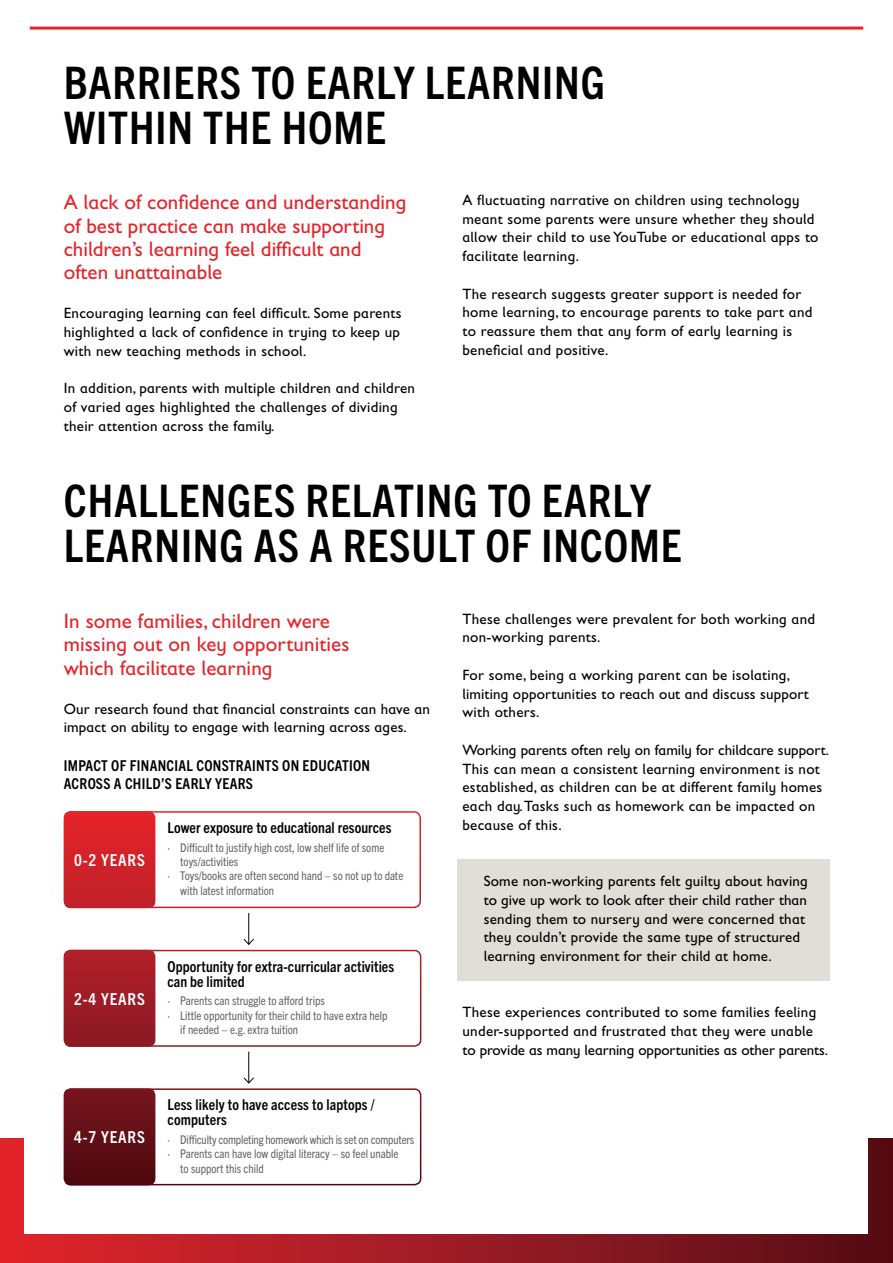
<style>
.page{position:relative;width:893px;height:1263px;background:#fff}
.page>*{position:absolute;margin:0;border:0;box-sizing:border-box;transform-origin:0 0}
.t1{font:700 condensed 45px/45px "Trade Gothic Next LT Pro";letter-spacing:.02em;color:#000}
.t2{font:21px/23.2px "Gill Sans Infant Std";color:#e52329}
.t3{font:700 condensed 16.5px "Trade Gothic Next LT Pro";letter-spacing:.05em;color:#fff}
.t4{font:15px/18.8px "Gill Sans Infant Std";letter-spacing:.02em;color:#000}
.t5{font:700 condensed 15px/15px "Trade Gothic Next LT Pro";letter-spacing:.01em;color:#000}
.t6{font:condensed 12px "Trade Gothic Next LT Pro";color:#646363}
</style>
<div class="page">
<div style="left:0;top:1138px;width:893px;height:125px;background:linear-gradient(to right,#e42830,#550e17)"></div>
<div style="left:25px;top:64px;width:843px;height:1169px;background:#fff"></div>
<div style="left:457px;top:859px;width:372px;height:122px;background:#e0ded6"></div>
<hr style="left:248px;top:913px;width:1px;height:31px;background:#000">
<svg style="left:243px;top:938px;width:11px;height:7px"></svg>
<hr style="left:248px;top:1052px;width:1px;height:31px;background:#000">
<svg style="left:243px;top:1077px;width:11px;height:7px"></svg>
<div style="left:64px;top:1088px;width:357px;height:97px;border:2px solid #fff;border-radius:6px"></div>
<svg style="left:64px;top:1088px;width:91px;height:97px;background:#630f17"></svg>
<div style="left:64px;top:950px;width:357px;height:97px;border:2px solid #fff;border-radius:6px"></div>
<svg style="left:64px;top:950px;width:91px;height:97px;background:#9e1c26"></svg>
<div style="left:64px;top:811px;width:357px;height:97px;border:2px solid #fff;border-radius:6px"></div>
<svg style="left:64px;top:811px;width:91px;height:97px;background:#d22229"></svg>
<hr style="left:30px;top:27px;width:833px;height:3px;background:#e52329">
<h1 class="t1" style="left:64px;top:57px;width:543px">BARRIERS TO EARLY LEARNING<br>WITHIN THE HOME</h1>
<h2 class="t2" style="left:64px;top:191px;width:344px">A lack of confidence and understanding of best practice can make supporting children’s learning feel difficult and often unattainable</h2>
<p class="t4" style="left:64px;top:304px;width:339px;text-align:justify">Encouraging learning can feel difficult. Some parents highlighted a lack of confidence in trying to keep up with new teaching methods in school.</p>
<p class="t4" style="left:64px;top:379px;width:353px">In addition, parents with multiple children and children of varied ages highlighted the challenges of dividing their attention across the family.</p>
<p class="t4" style="left:462px;top:190px;width:358px">A fluctuating narrative on children using technology meant some parents were unsure whether they should allow their child to use YouTube or educational apps to facilitate learning.</p>
<p class="t4" style="left:462px;top:284px;width:352px">The research suggests greater support is needed for home learning, to encourage parents to take part and to reassure them that any form of early learning is beneficial and positive.</p>
<h1 class="t1" style="left:64px;top:476px;width:620px">CHALLENGES RELATING TO EARLY<br>LEARNING AS A RESULT OF INCOME</h1>
<h2 class="t2" style="left:64px;top:609px;width:287px">In some families, children were missing out on key opportunities which facilitate learning</h2>
<p class="t4" style="left:64px;top:699px;width:368px">Our research found that financial constraints can have an impact on ability to engage with learning across ages.</p>
<p class="t5" style="left:64px;top:755px;width:308px;line-height:18px">IMPACT OF FINANCIAL CONSTRAINTS ON EDUCATION<br>ACROSS A CHILD’S EARLY YEARS</p>
<p class="t3" style="left:74px;top:849px;width:72px">0-2 YEARS</p>
<p class="t5" style="left:168px;top:819px;width:225px">Lower exposure to educational resources</p>
<p class="t6" style="left:168px;top:839px;width:218px">· Difficult to justify high cost, low shelf life of some</p>
<p class="t6" style="left:180px;top:853px;width:60px">toys/activities</p>
<p class="t6" style="left:168px;top:868px;width:237px">· Toys/books are often second hand – so not up to date</p>
<p class="t6" style="left:180px;top:882px;width:95px">with latest information</p>
<p class="t3" style="left:74px;top:987px;width:72px">2-4 YEARS</p>
<p class="t5" style="left:168px;top:958px;width:228px">Opportunity for extra-curricular activities can be limited</p>
<p class="t6" style="left:168px;top:993px;width:159px">· Parents can struggle to afford trips</p>
<p class="t6" style="left:168px;top:1007px;width:222px">· Little opportunity for their child to have extra help</p>
<p class="t6" style="left:180px;top:1021px;width:119px">if needed – e.g. extra tuition</p>
<p class="t3" style="left:74px;top:1126px;width:72px">4-7 YEARS</p>
<p class="t5" style="left:168px;top:1096px;width:209px">Less likely to have access to laptops / computers</p>
<p class="t6" style="left:168px;top:1131px;width:248px">· Difficulty completing homework which is set on computers</p>
<p class="t6" style="left:168px;top:1146px;width:233px">· Parents can have low digital literacy – so feel unable</p>
<p class="t6" style="left:180px;top:1160px;width:85px">to support this child</p>
<p class="t4" style="left:462px;top:609px;width:354px">These challenges were prevalent for both working and non-working parents.</p>
<p class="t4" style="left:462px;top:665px;width:348px">For some, being a working parent can be isolating, limiting opportunities to reach out and discuss support with others.</p>
<p class="t4" style="left:462px;top:740px;width:368px">Working parents often rely on family for childcare support.<br>This can mean a consistent learning environment is not established, as children can be at different family homes each day. Tasks such as homework can be impacted on because of this.</p>
<p class="t4" style="left:484px;top:872px;width:326px">Some non-working parents felt guilty about having to give up work to look after their child rather than sending them to nursery and were concerned that they couldn’t provide the same type of structured learning environment for their child at home.</p>
<p class="t4" style="left:462px;top:1003px;width:367px">These experiences contributed to some families feeling under-supported and frustrated that they were unable to provide as many learning opportunities as other parents.</p>
</div>
